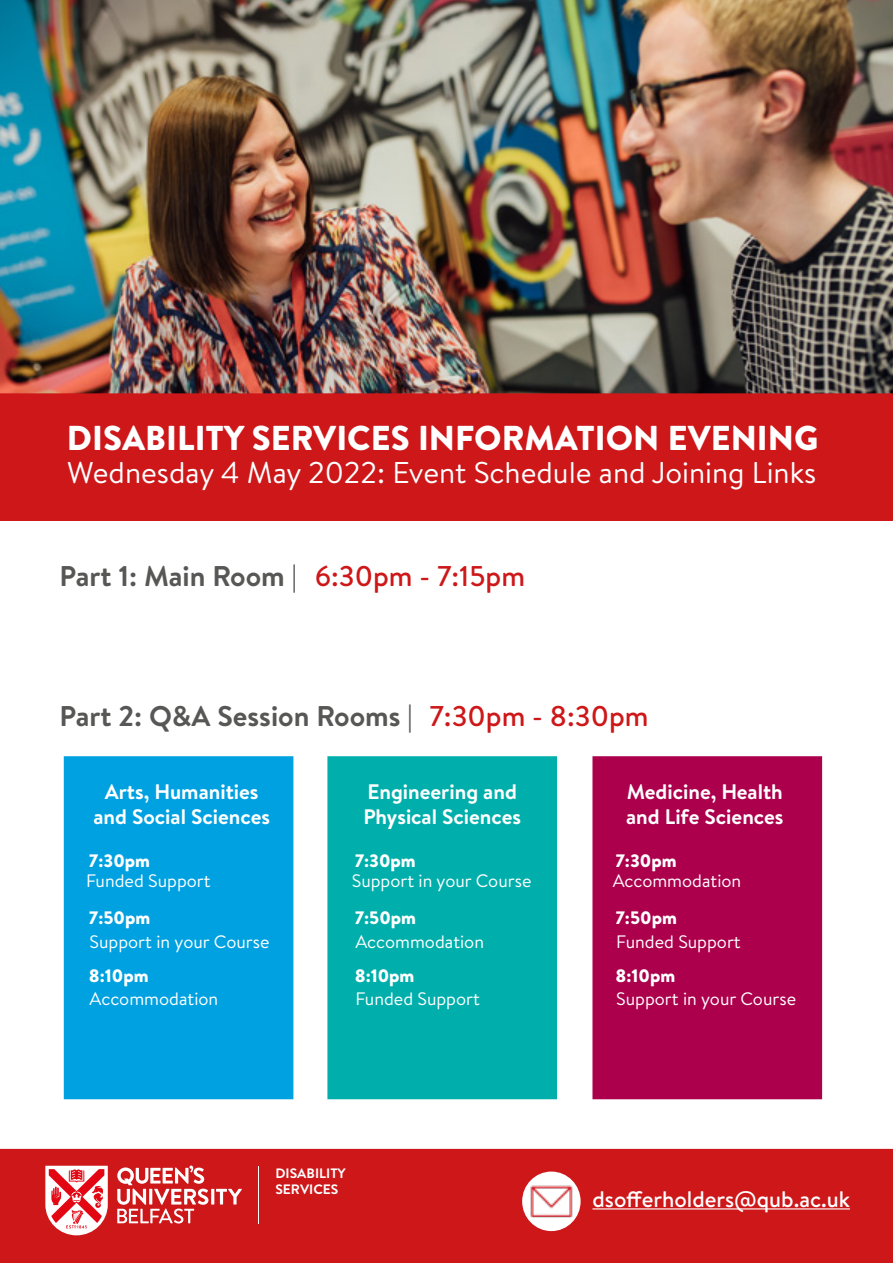
<style>
.page{position:relative;width:893px;height:1263px;background:#fff}
.page>*{position:absolute;margin:0;border:0;box-sizing:border-box;transform-origin:0 0}
.t1{font:900 34.5px "Brandon Text";color:#fff}
.t2{font:30px "Brandon Text";color:#fff}
.t3{font:700 28.5px "Brandon Text";color:#575756}
.t4{font:500 28.5px "Brandon Text";color:#cd1719}
.t5{font:500 22.5px "Brandon Text";color:#fff}
.t6{font:700 21px/25.2px "Brandon Text";color:#fff}
.t7{font:18px "Brandon Text";color:#fff}
.t8{font:900 18px "Brandon Text";color:#fff}
.t9{font:700 13.65px/16.4px "Brandon Text";color:#fff}
</style>
<div class="page">
<img style="left:0;top:0;width:893px;height:393px">
<div style="left:1px;top:394px;width:891px;height:126px;background:#cd1719"></div>
<div style="left:0;top:393px;width:893px;height:128px;border:2px solid #cd1719"></div>
<div style="left:1px;top:1149px;width:891px;height:113px;background:#cd1719"></div>
<div style="left:0;top:1149px;width:893px;height:114px;border:2px solid #cd1719"></div>
<div style="left:64px;top:756px;width:229px;height:343px;background:#00a1e1"></div>
<div style="left:327px;top:756px;width:230px;height:343px;background:#00afab;border:2px solid #00afab"></div>
<div style="left:592px;top:756px;width:230px;height:343px;background:#ac004d;border:2px solid #ac004d"></div>
<hr style="left:592px;top:1208px;width:258px;height:1px;background:#fff">
<div style="left:523px;top:1172px;width:57px;height:58px;background:#fff;border-radius:50%"></div>
<div style="left:522px;top:1171px;width:59px;height:60px;border:2px solid #fff;border-radius:50%"></div>
<img style="left:522px;top:1183px;width:59px;height:37px">
<hr style="left:258px;top:1166px;width:1px;height:57px;background:#fff">
<hr style="left:211px;top:1189px;width:3px;height:15px;background:#fff">
<svg style="left:216px;top:1189px;width:26px;height:15px"></svg>
<svg style="left:117px;top:1165px;width:91px;height:58px"></svg>
<svg style="left:45px;top:1166px;width:63px;height:69px;background:#f09196"></svg>
<p class="t1" style="left:67px;top:413px;width:753px">DISABILITY SERVICES INFORMATION EVENING</p>
<p class="t2" style="left:67px;top:452px;width:751px">Wednesday 4 May 2022: Event Schedule and Joining Links</p>
<p class="t3" style="left:60px;top:556px;width:239px">Part 1: Main Room |</p>
<p class="t4" style="left:315px;top:556px;width:212px">6:30pm - 7:15pm</p>
<p class="t3" style="left:60px;top:696px;width:354px">Part 2: Q&amp;A Session Rooms |</p>
<p class="t4" style="left:429px;top:696px;width:221px">7:30pm - 8:30pm</p>
<p class="t6" style="left:93px;top:778px;width:178px;text-align:center">Arts, Humanities and Social Sciences</p>
<p class="t6" style="left:363px;top:778px;width:159px">Engineering and<br>Physical Sciences</p>
<p class="t6" style="left:626px;top:778px;width:159px">Medicine, Health and Life Sciences</p>
<p class="t8" style="left:89px;top:848px;width:63px">7:30pm</p>
<p class="t8" style="left:355px;top:848px;width:63px">7:30pm</p>
<p class="t8" style="left:615px;top:848px;width:63px">7:30pm</p>
<p class="t7" style="left:86px;top:868px;width:126px">Funded Support</p>
<p class="t7" style="left:352px;top:868px;width:181px">Support in your Course</p>
<p class="t7" style="left:613px;top:868px;width:130px">Accommodation</p>
<p class="t8" style="left:89px;top:905px;width:63px">7:50pm</p>
<p class="t8" style="left:355px;top:905px;width:63px">7:50pm</p>
<p class="t8" style="left:615px;top:905px;width:63px">7:50pm</p>
<p class="t7" style="left:90px;top:929px;width:181px">Support in your Course</p>
<p class="t7" style="left:90px;top:986px;width:130px">Accommodation</p>
<p class="t8" style="left:89px;top:963px;width:61px">8:10pm</p>
<p class="t7" style="left:355px;top:929px;width:130px">Accommodation</p>
<p class="t8" style="left:355px;top:963px;width:61px">8:10pm</p>
<p class="t7" style="left:355px;top:986px;width:126px">Funded Support</p>
<p class="t7" style="left:616px;top:929px;width:126px">Funded Support</p>
<p class="t7" style="left:616px;top:986px;width:181px">Support in your Course</p>
<p class="t8" style="left:615px;top:963px;width:61px">8:10pm</p>
<p class="t9" style="left:275px;top:1165px;width:72px">DISABILITY<br>SERVICES</p>
<p class="t5" style="left:592px;top:1183px;width:259px">dsofferholders@qub.ac.uk</p>
</div>
